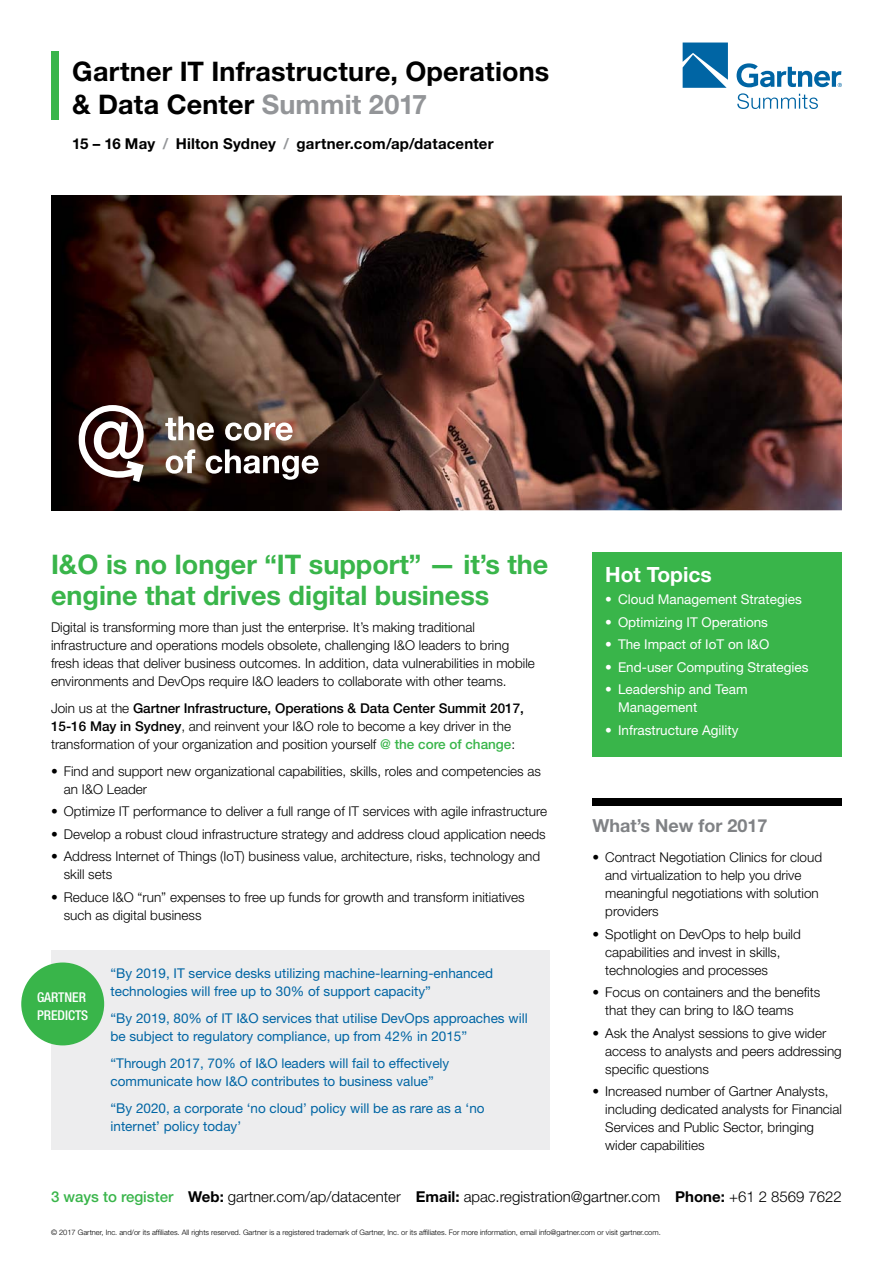
<style>
.page{position:relative;width:893px;height:1263px;background:#fff}
.page>*{position:absolute;margin:0;border:0;box-sizing:border-box;transform-origin:0 0}
.t1{font:700 27px/31.5px "Helvetica Neue LT";color:#39b54a}
.t2{font:700 27px/33px "Helvetica Neue LT";letter-spacing:.005em;color:#000}
.t3{font:700 21px "Helvetica Neue LT";color:#fff}
.t4{font:700 18px "Helvetica Neue LT";color:#808285}
.t5{font:300 15px "Helvetica Neue LT";color:#000}
.t6{font:700 15px "Helvetica Neue LT";letter-spacing:.015em;color:#000}
.t7{font:300 13.5px/18px "Helvetica Neue LT";color:#000}
.t8{font:13.5px/18px "Helvetica Neue LT";color:#0065a4}
.t9{font:13.5px/18px "Helvetica Neue LT";color:#fff}
.t10{font:500 condensed 13.5px/18px "Helvetica Neue LT";color:#fff}
.t11{font:300 7.5px "Helvetica Neue LT";color:#000}
.s1{color:#939598}
.s2{font-weight:500}
.s3{font-weight:500;color:#39b54a}
.s4{font-weight:700}
</style>
<div class="page">
<svg style="left:683px;top:43px;width:45px;height:45px"></svg>
<svg style="left:737px;top:63px;width:105px;height:24px"></svg>
<svg style="left:737px;top:93px;width:81px;height:16px"></svg>
<div style="left:51px;top:51px;width:8px;height:68px;background:#39b54a"></div>
<img style="left:400px;top:196px;width:442px;height:314px">
<img style="left:51px;top:196px;width:349px;height:314px">
<svg style="left:165px;top:416px;width:49px;height:25px"></svg>
<svg style="left:225px;top:422px;width:68px;height:19px"></svg>
<svg style="left:166px;top:449px;width:29px;height:25px"></svg>
<svg style="left:206px;top:449px;width:113px;height:31px"></svg>
<svg style="left:79px;top:405px;width:65px;height:77px"></svg>
<div style="left:592px;top:553px;width:250px;height:204px;background:#39b54a"></div>
<div style="left:592px;top:798px;width:250px;height:8px;background:#000"></div>
<div style="left:51px;top:950px;width:499px;height:200px;background:#ededee"></div>
<div style="left:21px;top:962px;width:83px;height:83px;background:#39b54a;border-radius:50%"></div>
<h1 class="t2" style="left:72px;top:54px;width:479px">Gartner IT Infrastructure, Operations &amp; Data Center <span class="s1">Summit 2017</span></h1>
<p class="t6" style="left:72px;top:134px;width:423px">15 – 16 May <span class="s1">/</span> Hilton Sydney <span class="s1">/</span> gartner.com/ap/datacenter</p>
<h1 class="t1" style="left:51px;top:548px;width:499px">I&amp;O is no longer “IT support” — it’s the engine that drives digital business</h1>
<p class="t7" style="left:51px;top:618px;width:485px">Digital is transforming more than just the enterprise. It’s making traditional infrastructure and operations models obsolete, challenging I&amp;O leaders to bring fresh ideas that deliver business outcomes. In addition, data vulnerabilities in mobile environments and DevOps require I&amp;O leaders to collaborate with other teams.</p>
<p class="t7" style="left:51px;top:699px;width:474px">Join us at the <span class="s2">Gartner Infrastructure, Operations &amp; Data Center Summit 2017,<br>15-16 May in Sydney</span>, and reinvent your I&amp;O role to become a key driver in the transformation of your organization and position yourself <span class="s3">@ the core of change</span>:</p>
<p class="t7" style="left:64px;top:762px;width:479px;text-indent:-13px">• Find and support new organizational capabilities, skills, roles and competencies as an I&amp;O Leader</p>
<p class="t7" style="left:51px;top:802px;width:498px">• Optimize IT performance to deliver a full range of IT services with agile infrastructure</p>
<p class="t7" style="left:51px;top:825px;width:496px">• Develop a robust cloud infrastructure strategy and address cloud application needs</p>
<p class="t7" style="left:64px;top:847px;width:478px;text-indent:-13px">• Address Internet of Things (IoT) business value, architecture, risks, technology and skill sets</p>
<p class="t7" style="left:64px;top:888px;width:462px;text-indent:-13px">• Reduce I&amp;O “run” expenses to free up funds for growth and transform initiatives such as digital business</p>
<p class="t10" style="left:37px;top:988px;width:53px">GARTNER<br>PREDICTS</p>
<p class="t8" style="left:111px;top:964px;width:384px">“By 2019, IT service desks utilizing machine-learning-enhanced technologies will free up to 30% of support capacity”</p>
<p class="t8" style="left:111px;top:1009px;width:419px">“By 2019, 80% of IT I&amp;O services that utilise DevOps approaches will be subject to regulatory compliance, up from 42% in 2015”</p>
<p class="t8" style="left:111px;top:1054px;width:340px">“Through 2017, 70% of I&amp;O leaders will fail to effectively communicate how I&amp;O contributes to business value”</p>
<p class="t8" style="left:111px;top:1099px;width:376px">“By 2020, a corporate ‘no cloud’ policy will be as rare as a ‘no internet’ policy today’</p>
<h2 class="t3" style="left:605px;top:561px;width:108px">Hot Topics</h2>
<p class="t9" style="left:605px;top:590px;width:198px">• Cloud Management Strategies</p>
<p class="t9" style="left:605px;top:613px;width:164px">• Optimizing IT Operations</p>
<p class="t9" style="left:605px;top:635px;width:166px">• The Impact of IoT on I&amp;O</p>
<p class="t9" style="left:605px;top:658px;width:205px">• End-user Computing Strategies</p>
<p class="t9" style="left:618px;top:680px;width:131px;text-indent:-13px">• Leadership and Team<br>Management</p>
<p class="t9" style="left:605px;top:721px;width:135px">• Infrastructure Agility</p>
<h3 class="t4" style="left:592px;top:814px;width:177px">What’s New for 2017</h3>
<p class="t7" style="left:605px;top:848px;width:218px;text-indent:-13px">• Contract Negotiation Clinics for cloud and virtualization to help you drive meaningful negotiations with solution providers</p>
<p class="t7" style="left:605px;top:925px;width:197px;text-indent:-13px">• Spotlight on DevOps to help build capabilities and invest in skills, technologies and processes</p>
<p class="t7" style="left:605px;top:983px;width:217px;text-indent:-13px">• Focus on containers and the benefits that they can bring to I&amp;O teams</p>
<p class="t7" style="left:605px;top:1024px;width:238px;text-indent:-13px">• Ask the Analyst sessions to give wider access to analysts and peers addressing specific questions</p>
<p class="t7" style="left:605px;top:1082px;width:238px;text-indent:-13px">• Increased number of Gartner Analysts, including dedicated analysts for Financial Services and Public Sector, bringing wider capabilities</p>
<p class="t5" style="left:51px;top:1188px;width:792px"><span class="s3">3 ways to register</span> <span class="s4">Web:</span> gartner.com/ap/datacenter <span class="s4">Email:</span> apac.registration@gartner.com <span class="s4">Phone:</span> +61 2 8569 7622</p>
<p class="t11" style="left:51px;top:1227px;width:611px">© 2017 Gartner, Inc. and/or its affiliates. All rights reserved. Gartner is a registered trademark of Gartner, Inc. or its affiliates. For more information, email info@gartner.com or visit gartner.com.</p>
</div>
